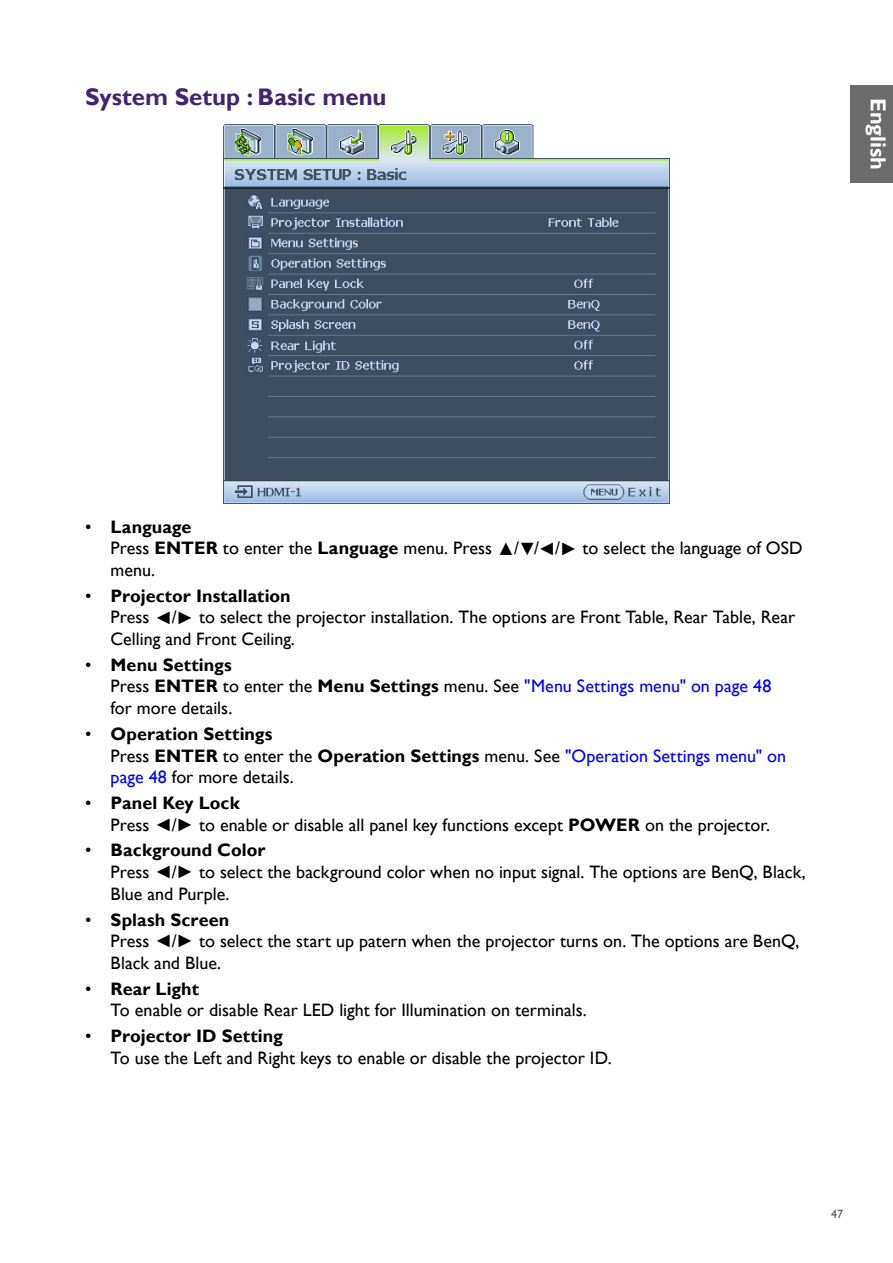
<style>
.page{position:relative;width:893px;height:1263px;background:#fff}
.page>*{position:absolute;margin:0;border:0;box-sizing:border-box;transform-origin:0 0}
.Heading_2{font:700 24px "Gill Sans";color:#422571}
.t1{font:700 21.75px "Gill Sans";color:#fff}
.Indent_1{font:18px/21.6px "Gill Sans";color:#000}
.t2{font:700 18px "Gill Sans";letter-spacing:.005em;color:#000}
.t3{font:12px "Gill Sans";color:#595757}
.s1{font-weight:400}
.s2{font-weight:700}
.s3{font-family:"Arial"}
.s4{color:#00f}
</style>
<div class="page">
<div style="left:850px;top:85px;width:43px;height:97px;background:#6d6c6c"></div>
<img style="left:223px;top:124px;width:447px;height:379px">
<p class="Heading_2" style="left:85px;top:83px;width:303px">System Setup : Basic menu</p>
<p class="t1" style="left:891px;top:98px;width:74px;rotate:90deg">English</p>
<p class="t2" style="left:85px;top:516px;width:108px"><span class="s1">•</span> Language</p>
<p class="Indent_1" style="left:111px;top:538px;width:694px">Press <span class="s2">ENTER</span> to enter the <span class="s2">Language</span> menu. Press <span class="s3">▲</span>/<span class="s3">▼</span>/<span class="s3">◄</span>/<span class="s3">►</span> to select the language of OSD menu.</p>
<p class="t2" style="left:85px;top:585px;width:207px"><span class="s1">•</span> Projector Installation</p>
<p class="Indent_1" style="left:111px;top:607px;width:686px">Press <span class="s3">◄</span>/<span class="s3">►</span> to select the projector installation. The options are Front Table, Rear Table, Rear<br>Celling and Front Ceiling.</p>
<p class="t2" style="left:85px;top:654px;width:148px"><span class="s1">•</span> Menu Settings</p>
<p class="Indent_1" style="left:111px;top:676px;width:662px">Press <span class="s2">ENTER</span> to enter the <span class="s2">Menu Settings</span> menu. See <span class="s4">"Menu Settings menu" on page 48 </span>for more details.</p>
<p class="t2" style="left:85px;top:723px;width:189px"><span class="s1">•</span> Operation Settings</p>
<p class="Indent_1" style="left:111px;top:745px;width:677px">Press <span class="s2">ENTER</span> to enter the <span class="s2">Operation Settings</span> menu. See <span class="s4">"Operation Settings menu" on page 48</span> for more details.</p>
<p class="t2" style="left:85px;top:792px;width:156px"><span class="s1">•</span> Panel Key Lock</p>
<p class="Indent_1" style="left:111px;top:814px;width:661px">Press <span class="s3">◄</span>/<span class="s3">►</span> to enable or disable all panel key functions except <span class="s2">POWER</span> on the projector.</p>
<p class="t2" style="left:85px;top:839px;width:182px"><span class="s1">•</span> Background Color</p>
<p class="Indent_1" style="left:111px;top:861px;width:697px">Press <span class="s3">◄</span>/<span class="s3">►</span> to select the background color when no input signal. The options are BenQ, Black,<br>Blue and Purple.</p>
<p class="t2" style="left:85px;top:908px;width:146px"><span class="s1">•</span> Splash Screen</p>
<p class="Indent_1" style="left:111px;top:930px;width:690px">Press <span class="s3">◄</span>/<span class="s3">►</span> to select the start up patern when the projector turns on. The options are BenQ,<br>Black and Blue.</p>
<p class="t2" style="left:85px;top:978px;width:115px"><span class="s1">•</span> Rear Light</p>
<p class="Indent_1" style="left:111px;top:1000px;width:478px">To enable or disable Rear LED light for Illumination on terminals.</p>
<p class="t2" style="left:85px;top:1025px;width:199px"><span class="s1">•</span> Projector ID Setting</p>
<p class="Indent_1" style="left:111px;top:1047px;width:503px">To use the Left and Right keys to enable or disable the projector ID.</p>
<p class="t3" style="left:831px;top:1207px;width:13px">47</p>
</div>
